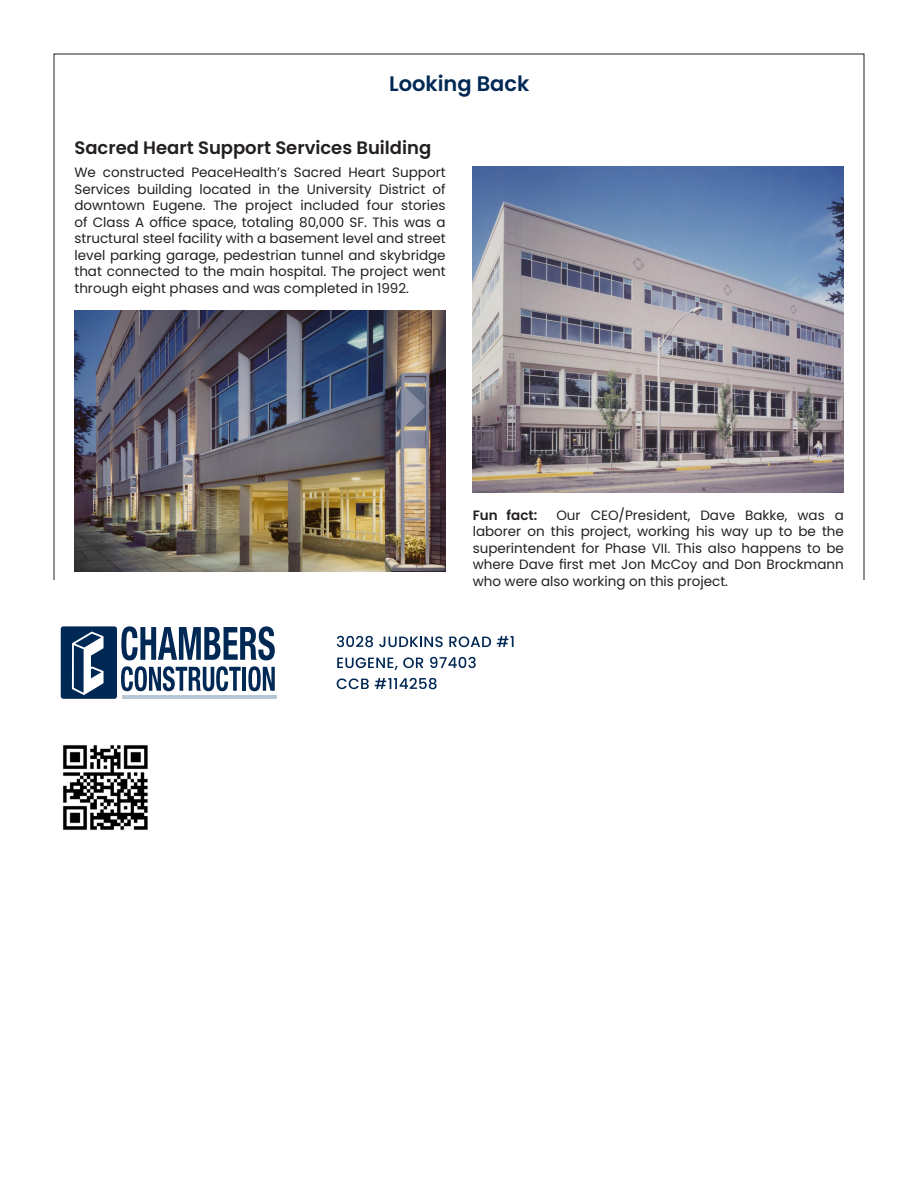
<style>
.page{position:relative;width:918px;height:1188px;background:#fff}
.page>*{position:absolute;margin:0;border:0;box-sizing:border-box;transform-origin:0 0}
.t1{font:600 21px "Poppins";color:#002855}
.t2{font:600 18px "Poppins";color:#231f20}
.t3{font:13.5px/16.5px "Poppins";color:#231f20;text-align:justify}
.t4{font:600 13.5px "Poppins";color:#231f20}
</style>
<div class="page">
<img style="left:63px;top:745px;width:85px;height:85px">
<hr style="left:123px;top:695px;width:154px;height:4px;background:#b7c8d4">
<svg style="left:121px;top:626px;width:154px;height:34px"></svg>
<svg style="left:121px;top:666px;width:120px;height:25px"></svg>
<hr style="left:242px;top:667px;width:4px;height:24px;background:#002855">
<svg style="left:248px;top:666px;width:27px;height:25px"></svg>
<div style="left:61px;top:626px;width:56px;height:73px;background:#002855;border-radius:3px"></div>
<svg style="left:72px;top:632px;width:32px;height:63px"></svg>
<svg style="left:337px;top:636px;width:36px;height:11px"></svg>
<svg style="left:379px;top:636px;width:64px;height:11px"></svg>
<svg style="left:449px;top:636px;width:42px;height:11px"></svg>
<svg style="left:497px;top:636px;width:17px;height:11px"></svg>
<svg style="left:337px;top:657px;width:86px;height:13px"></svg>
<svg style="left:430px;top:657px;width:46px;height:11px"></svg>
<svg style="left:337px;top:678px;width:32px;height:11px"></svg>
<svg style="left:375px;top:678px;width:62px;height:11px"></svg>
<img style="left:74px;top:310px;width:372px;height:261px">
<img style="left:473px;top:166px;width:371px;height:326px">
<p class="t1" style="left:389px;top:72px;width:142px">Looking Back</p>
<p class="t2" style="left:74px;top:137px;width:358px">Sacred Heart Support Services Building</p>
<p class="t3" style="left:74px;top:164px;width:373px">We constructed PeaceHealth’s Sacred Heart Support Services building located in the University District of downtown Eugene. The project included four stories of Class A office space, totaling 80,000 SF. This was a structural steel facility with a basement level and street level parking garage, pedestrian tunnel and skybridge that connected to the main hospital. The project went through eight phases and was completed in 1992.</p>
<p class="t3" style="left:473px;top:507px;width:373px;text-indent:84px">Our CEO/President, Dave Bakke, was a laborer on this project, working his way up to be the superintendent for Phase VII. This also happens to be where Dave first met Jon McCoy and Don Brockmann who were also working on this project.</p>
<p class="t4" style="left:473px;top:507px;width:66px">Fun fact:</p>
</div>
